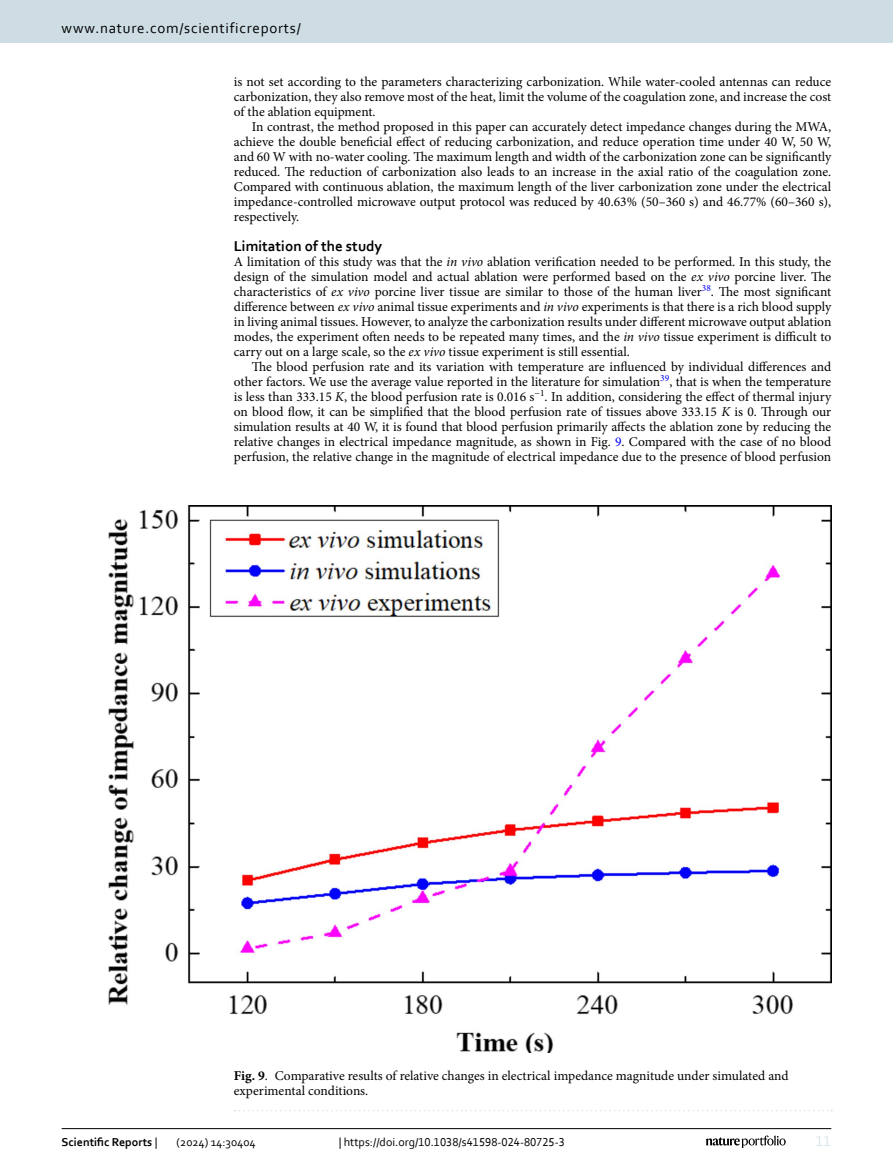
<style>
.page{position:relative;width:893px;height:1174px;background:#fff}
.page>*{position:absolute;margin:0;border:0;box-sizing:border-box;transform-origin:0 0}
.t1{font:15px "Corbel";letter-spacing:.05em;color:#000}
.Head_2{font:700 15px "Corbel";color:#000}
.t2{font:15px "Corbel";color:#d9e4eb}
.Body_Text_Indent{font:13.5px/15px "Minion Pro";color:#000;text-align:justify}
.Body_Text{font:13.5px/15px "Minion Pro";color:#000;text-align:justify}
.Figure_Caption{font:13.5px/15px "Minion Pro";color:#000}
.t3{font:12px "Corbel";color:#000}
.t4{font:700 12px "Corbel";color:#000}
.s1{font-style:italic}
.s2{color:#00f}
.s3{font-weight:700}
.s4{font-weight:400}
</style>
<div class="page">
<img style="left:108px;top:505px;width:723px;height:547px">
<svg style="left:235px;top:1110px;width:597px;height:1px"></svg>
<hr style="left:62px;top:1128px;width:769px;height:1px;background:#000">
<svg style="left:706px;top:1135px;width:80px;height:12px"></svg>
<div style="left:0;top:0;width:893px;height:43px;background:#cedde4"></div>
<p class="t1" style="left:62px;top:18px;width:241px">www.nature.com/scientificreports/</p>
<p class="Body_Text" style="left:234px;top:74px;width:599px">is not set according to the parameters characterizing carbonization. While water-cooled antennas can reduce carbonization, they also remove most of the heat, limit the volume of the coagulation zone, and increase the cost of the ablation equipment.</p>
<p class="Body_Text_Indent" style="left:234px;top:119px;width:599px;text-indent:18px">In contrast, the method proposed in this paper can accurately detect impedance changes during the MWA, achieve the double beneficial effect of reducing carbonization, and reduce operation time under 40 W, 50 W, and 60 W with no-water cooling. The maximum length and width of the carbonization zone can be significantly reduced. The reduction of carbonization also leads to an increase in the axial ratio of the coagulation zone.<br>Compared with continuous ablation, the maximum length of the liver carbonization zone under the electrical impedance-controlled microwave output protocol was reduced by 40.63% (50–360 s) and 46.77% (60–360 s), respectively.</p>
<p class="Head_2" style="left:234px;top:236px;width:150px">Limitation of the study</p>
<p class="Body_Text" style="left:234px;top:254px;width:599px">A limitation of this study was that the <span class="s1">in vivo</span> ablation verification needed to be performed. In this study, the design of the simulation model and actual ablation were performed based on the <span class="s1">ex vivo</span> porcine liver. The characteristics of <span class="s1">ex vivo</span> porcine liver tissue are similar to those of the human liver<sup>38</sup>. The most significant difference between <span class="s1">ex vivo</span> animal tissue experiments and <span class="s1">in vivo</span> experiments is that there is a rich blood supply in living animal tissues. However, to analyze the carbonization results under different microwave output ablation modes, the experiment often needs to be repeated many times, and the <span class="s1">in vivo</span> tissue experiment is difficult to carry out on a large scale, so the <span class="s1">ex vivo</span> tissue experiment is still essential.</p>
<p class="Body_Text_Indent" style="left:234px;top:359px;width:599px;text-indent:18px">The blood perfusion rate and its variation with temperature are influenced by individual differences and other factors. We use the average value reported in the literature for simulation<sup>39</sup>, that is when the temperature is less than 333.15 <span class="s1">K</span>, the blood perfusion rate is 0.016 s<sup>−1</sup>. In addition, considering the effect of thermal injury on blood flow, it can be simplified that the blood perfusion rate of tissues above 333.15 <span class="s1">K</span> is 0. Through our simulation results at 40 W, it is found that blood perfusion primarily affects the ablation zone by reducing the relative changes in electrical impedance magnitude, as shown in Fig. <span class="s2">9</span>. Compared with the case of no blood perfusion, the relative change in the magnitude of electrical impedance due to the presence of blood perfusion</p>
<p class="Figure_Caption" style="left:234px;top:1068px;width:556px"><span class="s3">Fig. 9</span>. Comparative results of relative changes in electrical impedance magnitude under simulated and experimental conditions.</p>
<p class="t4" style="left:62px;top:1134px;width:97px">Scientific Reports <span class="s4">|</span></p>
<p class="t3" style="left:177px;top:1134px;width:81px">(2024) 14:30404</p>
<p class="t3" style="left:339px;top:1134px;width:228px">| https://doi.org/10.1038/s41598-024-80725-3</p>
<p class="t2" style="left:816px;top:1132px;width:17px">11</p>
</div>
